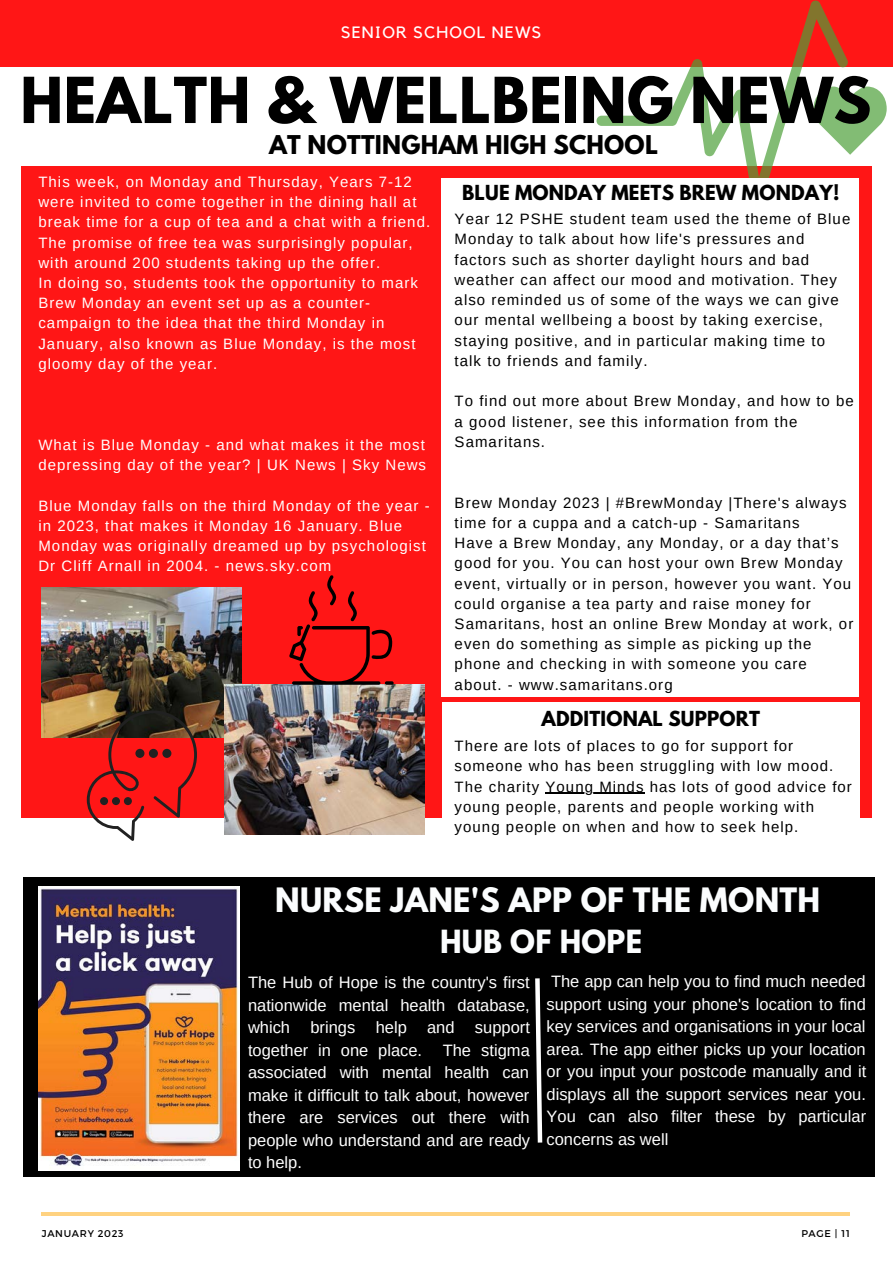
<style>
.page{position:relative;width:893px;height:1264px;background:#fff}
.page>*{position:absolute;margin:0;border:0;box-sizing:border-box;transform-origin:0 0}
.t1{font:700 56.1px "League Spartan";letter-spacing:.01em;color:#000}
.t2{font:700 29.7px "League Spartan";letter-spacing:.01em;color:#fbfdfe}
.t3{font:700 28.2px "League Spartan";letter-spacing:.01em;color:#fbfdfe}
.t4{font:700 22.95px "League Spartan";letter-spacing:.01em;color:#000}
.t5{font:700 18.3px "League Spartan";letter-spacing:.01em;color:#000}
.t6{font:16.5px/22.5px "Arimo";color:#fff;text-align:justify}
.t7{font:16.35px "Kollektif";letter-spacing:.07em;color:#fff}
.t8{font:15px/20.2px "Arimo";letter-spacing:.07em;color:#000}
.t9{font:15px/20.2px "Arimo";letter-spacing:.07em;color:#fff}
.t10{font:9.75px "Montserrat";letter-spacing:.07em;color:#000}
</style>
<div class="page">
<div style="left:675px;top:0;width:217px;height:66px;background:#ff1616"></div>
<div style="left:0;top:0;width:874px;height:66px;background:#ff1616"></div>
<hr style="left:41px;top:1212px;width:808px;height:3px;background:#ffd280">
<div style="left:21px;top:166px;width:850px;height:652px;background:#ff1616"></div>
<svg style="left:848px;top:87px;width:38px;height:68px"></svg>
<svg style="left:596px;top:0;width:252px;height:178px"></svg>
<div style="left:24px;top:876px;width:850px;height:300px;background:#000"></div>
<svg style="left:535px;top:978px;width:8px;height:165px"></svg>
<img style="left:38px;top:886px;width:201px;height:284px">
<div style="left:441px;top:178px;width:417px;height:518px;background:#fff"></div>
<img style="left:42px;top:587px;width:200px;height:150px">
<img style="left:224px;top:684px;width:200px;height:151px">
<div style="left:442px;top:702px;width:417px;height:167px;background:#fff"></div>
<svg style="left:289px;top:575px;width:104px;height:109px"></svg>
<svg style="left:87px;top:710px;width:110px;height:130px"></svg>
<hr style="left:545px;top:792px;width:99px;height:1px;background:#000">
<p class="t7" style="left:341px;top:24px;width:201px">SENIOR SCHOOL NEWS</p>
<h1 class="t1" style="left:20px;top:72px;width:852px">HEALTH &amp; WELLBEING NEWS</h1>
<h3 class="t4" style="left:269px;top:134px;width:390px">AT NOTTINGHAM HIGH SCHOOL</h3>
<p class="t9" style="left:38px;top:171px;width:393px">This week, on Monday and Thursday, Years 7-12 were invited to come together in the dining hall at break time for a cup of tea and a chat with a friend.<br>The promise of free tea was surprisingly popular, with around 200 students taking up the offer.<br>In doing so, students took the opportunity to mark Brew Monday an event set up as a counter&shy;campaign to the idea that the third Monday in January, also known as Blue Monday, is the most gloomy day of the year.</p>
<p class="t9" style="left:38px;top:434px;width:389px">What is Blue Monday - and what makes it the most depressing day of the year? | UK News | Sky News</p>
<p class="t9" style="left:38px;top:495px;width:393px">Blue Monday falls on the third Monday of the year - in 2023, that makes it Monday 16 January. Blue Monday was originally dreamed up by psychologist Dr Cliff Arnall in 2004. - news.sky.com</p>
<p class="t5" style="left:462px;top:184px;width:379px">BLUE MONDAY MEETS BREW MONDAY!</p>
<p class="t8" style="left:454px;top:209px;width:397px">Year 12 PSHE student team used the theme of Blue Monday to talk about how life's pressures and factors such as shorter daylight hours and bad weather can affect our mood and motivation. They also reminded us of some of the ways we can give our mental wellbeing a boost by taking exercise, staying positive, and in particular making time to talk to friends and family.</p>
<p class="t8" style="left:454px;top:391px;width:401px">To find out more about Brew Monday, and how to be a good listener, see this information from the<br>Samaritans.</p>
<p class="t8" style="left:454px;top:492px;width:400px">Brew Monday 2023 | #BrewMonday |There's always time for a cuppa and a catch-up - Samaritans<br>Have a Brew Monday, any Monday, or a day that’s good for you. You can host your own Brew Monday event, virtually or in person, however you want. You could organise a tea party and raise money for Samaritans, host an online Brew Monday at work, or even do something as simple as picking up the phone and checking in with someone you care about. - www.samaritans.org</p>
<p class="t5" style="left:541px;top:709px;width:220px">ADDITIONAL SUPPORT</p>
<p class="t8" style="left:454px;top:735px;width:399px">There are lots of places to go for support for someone who has been struggling with low mood.<br>The charity Young Minds has lots of good advice for young people, parents and people working with young people on when and how to seek help.</p>
<h2 class="t2" style="left:275px;top:884px;width:546px">NURSE JANE'S APP OF THE MONTH</h2>
<h3 class="t3" style="left:440px;top:927px;width:203px">HUB OF HOPE</h3>
<p class="t6" style="left:248px;top:971px;width:283px">The Hub of Hope is the country's first nationwide mental health database, which brings help and support together in one place. The stigma associated with mental health can make it difficult to talk about, however there are services out there with people who understand and are ready to help.</p>
<p class="t6" style="left:546px;top:970px;width:321px">The app can help you to find much needed support using your phone's location to find key services and organisations in your local area. The app either picks up your location or you input your postcode manually and it displays all the support services near you.<br>You can also filter these by particular concerns as well</p>
<p class="t10" style="left:42px;top:1226px;width:83px">JANUARY 2023</p>
<p class="t10" style="left:801px;top:1226px;width:50px">PAGE | 11</p>
</div>
